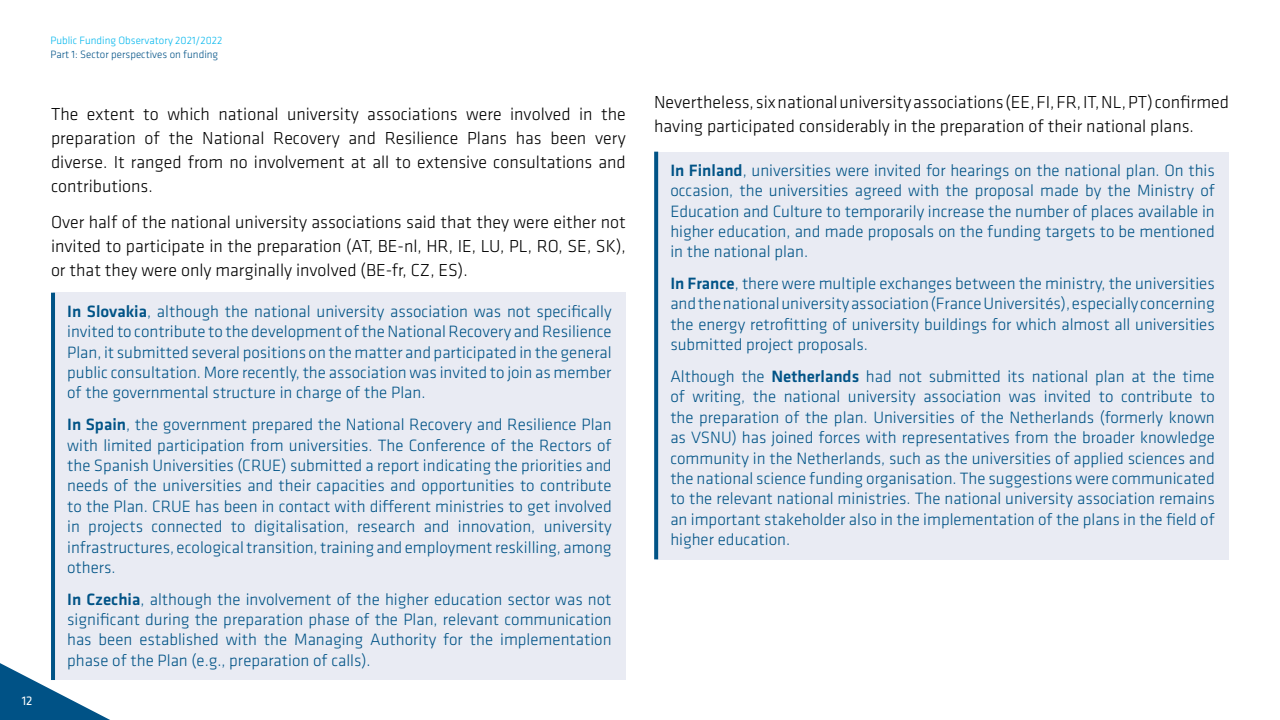
<style>
.page{position:relative;width:1280px;height:720px;background:#fff}
.page>*{position:absolute;margin:0;border:0;box-sizing:border-box;transform-origin:0 0}
.t1{font:300 18px/24px "Klavika Basic";color:#000;text-align:justify}
.t2{font:300 17px/20.4px "Klavika Basic";color:#005386;text-align:justify}
.t3{font:13px "Klavika Basic";color:#fff}
.t4{font:300 11px "Klavika Basic";color:#00b6ed}
.t5{font:300 11px "Klavika Basic";color:#005286}
.s1{font-weight:500}
</style>
<div class="page">
<svg style="left:0;top:663px;width:110px;height:57px"></svg>
<div style="left:53px;top:293px;width:573px;height:387px;background:#e9ebf3"></div>
<hr style="left:51px;top:293px;width:4px;height:387px;background:#005386">
<div style="left:656px;top:152px;width:573px;height:407px;background:#e9ebf3"></div>
<svg style="left:654px;top:152px;width:4px;height:407px;background:#0a5a8b"></svg>
<p class="t3" style="left:22px;top:692px;width:12px">12</p>
<p class="t4" style="left:50px;top:34px;width:174px">Public Funding Observatory 2021/2022</p>
<p class="t5" style="left:50px;top:48px;width:169px">Part 1: Sector perspectives on funding</p>
<p class="t1" style="left:51px;top:102px;width:576px">The extent to which national university associations were involved in the preparation of the National Recovery and Resilience Plans has been very diverse. It ranged from no involvement at all to extensive consultations and contributions.</p>
<p class="t1" style="left:51px;top:210px;width:576px">Over half of the national university associations said that they were either not invited to participate in the preparation (AT, BE-nl, HR, IE, LU, PL, RO, SE, SK), or that they were only marginally involved (BE-fr, CZ, ES).</p>
<p class="t2" style="left:67px;top:301px;width:546px"><span class="s1">In Slovakia</span>, although the national university association was not specifically invited to contribute to the development of the National Recovery and Resilience Plan, it submitted several positions on the matter and participated in the general public consultation. More recently, the association was invited to join as member of the governmental structure in charge of the Plan.</p>
<p class="t2" style="left:67px;top:414px;width:546px"><span class="s1">In Spain</span>, the government prepared the National Recovery and Resilience Plan with limited participation from universities. The Conference of the Rectors of the Spanish Universities (CRUE) submitted a report indicating the priorities and needs of the universities and their capacities and opportunities to contribute to the Plan. CRUE has been in contact with different ministries to get involved in projects connected to digitalisation, research and innovation, university infrastructures, ecological transition, training and employment reskilling, among others.</p>
<p class="t2" style="left:67px;top:589px;width:546px"><span class="s1">In Czechia</span>, although the involvement of the higher education sector was not significant during the preparation phase of the Plan, relevant communication has been established with the Managing Authority for the implementation phase of the Plan (e.g., preparation of calls).</p>
<p class="t1" style="left:654px;top:90px;width:576px">Nevertheless, six national university associations (EE, FI, FR, IT, NL, PT) confirmed having participated considerably in the preparation of their national plans.</p>
<p class="t2" style="left:670px;top:160px;width:546px"><span class="s1">In Finland</span>, universities were invited for hearings on the national plan. On this occasion, the universities agreed with the proposal made by the Ministry of Education and Culture to temporarily increase the number of places available in higher education, and made proposals on the funding targets to be mentioned in the national plan.</p>
<p class="t2" style="left:670px;top:273px;width:546px"><span class="s1">In France</span>, there were multiple exchanges between the ministry, the universities and the national university association (France Universités), especially concerning the energy retrofitting of university buildings for which almost all universities submitted project proposals.</p>
<p class="t2" style="left:670px;top:366px;width:546px">Although the <span class="s1">Netherlands</span> had not submitted its national plan at the time of writing, the national university association was invited to contribute to the preparation of the plan. Universities of the Netherlands (formerly known as VSNU) has joined forces with representatives from the broader knowledge community in the Netherlands, such as the universities of applied sciences and the national science funding organisation. The suggestions were communicated to the relevant national ministries. The national university association remains an important stakeholder also in the implementation of the plans in the field of higher education.</p>
</div>
